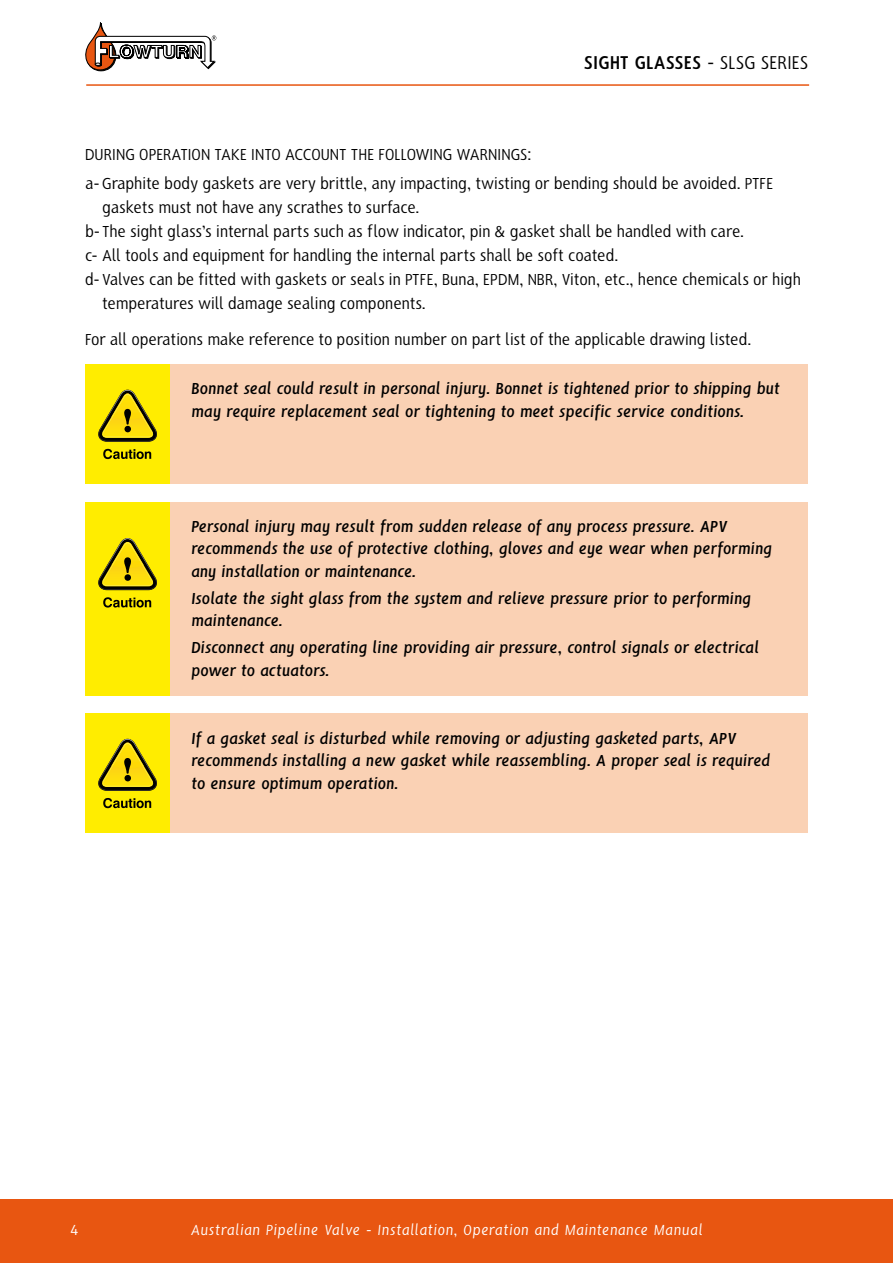
<style>
.page{position:relative;width:893px;height:1263px;background:#fff}
.page>*{position:absolute;margin:0;border:0;box-sizing:border-box;transform-origin:0 0}
.t1{font:700 21px "HS Sans";color:#000}
.t2{font:italic 700 18px/22.5px "HS Sans";letter-spacing:-.005em;color:#000}
.t3{font:18px/28.2px "HS Sans";letter-spacing:-.005em;color:#000}
.t4{font:italic 16.5px "HS Sans";letter-spacing:.035em;color:#fff}
.t5{font:16.5px "HS Sans";color:#fff}
.s1{font-weight:400}
</style>
<div class="page">
<hr style="left:86px;top:84px;width:723px;height:2px;background:#e85611">
<div style="left:0;top:1199px;width:893px;height:64px;background:#e85611"></div>
<svg style="left:86px;top:23px;width:130px;height:48px"></svg>
<div style="left:85px;top:364px;width:85px;height:119px;background:#ffed00"></div>
<svg style="left:98px;top:390px;width:59px;height:52px"></svg>
<svg style="left:103px;top:449px;width:48px;height:10px"></svg>
<div style="left:170px;top:364px;width:638px;height:119px;background:#fad1b4"></div>
<div style="left:85px;top:502px;width:85px;height:193px;background:#ffed00"></div>
<svg style="left:98px;top:538px;width:59px;height:52px"></svg>
<svg style="left:103px;top:597px;width:48px;height:10px"></svg>
<div style="left:170px;top:502px;width:638px;height:193px;background:#fad1b4"></div>
<div style="left:85px;top:713px;width:85px;height:119px;background:#ffed00"></div>
<svg style="left:98px;top:739px;width:59px;height:52px"></svg>
<svg style="left:103px;top:798px;width:48px;height:10px"></svg>
<div style="left:170px;top:713px;width:638px;height:119px;background:#fad1b4"></div>
<p class="t1" style="left:584px;top:51px;width:226px">SIGHT GLASSES <span class="s1">- SLSG SERIES</span></p>
<p class="t3" style="left:85px;top:141px;width:690px">DURING OPERATION TAKE INTO ACCOUNT THE FOLLOWING WARNINGS:<br>a-Graphite body gaskets are very brittle, any impacting, twisting or bending should be avoided. PTFE</p>
<p class="t3" style="left:102px;top:193px;width:319px">gaskets must not have any scrathes to surface.</p>
<p class="t3" style="left:85px;top:217px;width:660px">b- The sight glass’s internal parts such as flow indicator, pin &amp; gasket shall be handled with care.</p>
<p class="t3" style="left:85px;top:241px;width:535px">c- All tools and equipment for handling the internal parts shall be soft coated.</p>
<p class="t3" style="left:85px;top:265px;width:717px">d- Valves can be fitted with gaskets or seals in PTFE, Buna, EPDM, NBR, Viton, etc., hence chemicals or high</p>
<p class="t3" style="left:102px;top:289px;width:325px">temperatures will damage sealing components.</p>
<p class="t3" style="left:85px;top:326px;width:668px">For all operations make reference to position number on part list of the applicable drawing listed.</p>
<p class="t2" style="left:191px;top:378px;width:590px">Bonnet seal could result in personal injury. Bonnet is tightened prior to shipping but may require replacement seal or tightening to meet specific service conditions.</p>
<p class="t2" style="left:191px;top:515px;width:583px">Personal injury may result from sudden release of any process pressure. APV recommends the use of protective clothing, gloves and eye wear when performing any installation or maintenance.</p>
<p class="t2" style="left:191px;top:587px;width:562px">Isolate the sight glass from the system and relieve pressure prior to performing maintenance.</p>
<p class="t2" style="left:191px;top:636px;width:569px">Disconnect any operating line providing air pressure, control signals or electrical power to actuators.</p>
<p class="t2" style="left:191px;top:727px;width:580px">If a gasket seal is disturbed while removing or adjusting gasketed parts, APV recommends installing a new gasket while reassembling. A proper seal is required to ensure optimum operation.</p>
<p class="t5" style="left:70px;top:1222px;width:10px">4</p>
<p class="t4" style="left:191px;top:1222px;width:513px">Australian Pipeline Valve - Installation, Operation and Maintenance Manual</p>
</div>
